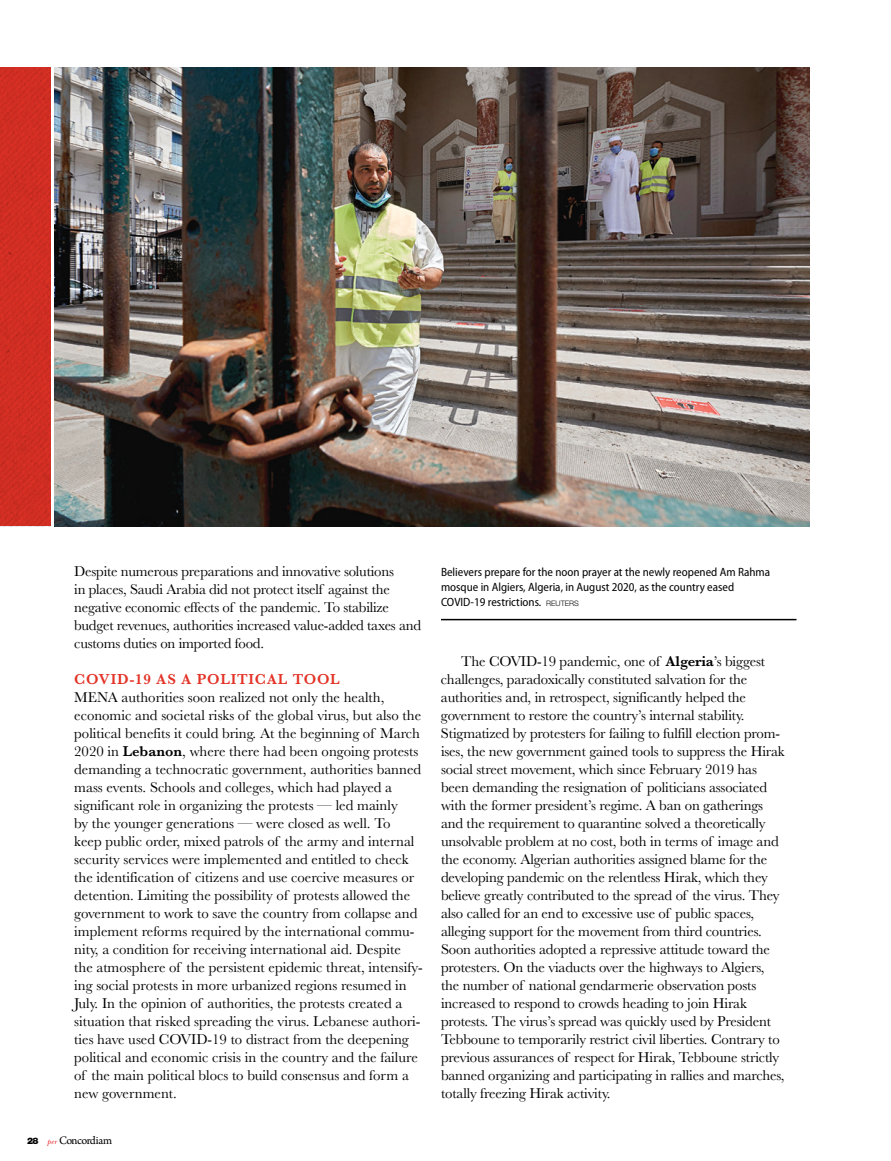
<style>
.page{position:relative;width:891px;height:1161px;background:#fff}
.page>*{position:absolute;margin:0;border:0;box-sizing:border-box;transform-origin:0 0}
.t1{font:600 15px "Baskerville";letter-spacing:.05em;color:#e33226}
.t2{font:14.85px/18px "Baskerville";letter-spacing:-.01em;color:#000}
.t3{font:semi-condensed 12px/15px "Myriad Pro";color:#000}
.t4{font:12px "Arno Pro";letter-spacing:-.05em;color:#000}
.s1{font-weight:600}
.s2{font-family:"Helvetica Neue LT Std";font-weight:900;font-size:9px}
.s3{font-family:"New Baskerville Std";font-style:italic;font-size:7.5px;color:#ed1d24}
.s4{font-family:"Helvetica Neue LT Std";font-weight:300;font-stretch:normal;font-size:7.5px}
</style>
<div class="page">
<img style="left:54px;top:67px;width:756px;height:459px">
<img style="left:0;top:68px;width:51px;height:458px">
<hr style="left:441px;top:619px;width:355px;height:1px;background:#000">
<p class="t2" style="left:74px;top:562px;width:348px">Despite numerous preparations and innovative solutions<br>in places, Saudi Arabia did not protect itself against the negative economic effects of the pandemic. To stabilize budget revenues, authorities increased value-added taxes and customs duties on imported food.</p>
<p class="t1" style="left:74px;top:669px;width:267px">COVID-19 AS A POLITICAL TOOL</p>
<p class="t2" style="left:74px;top:688px;width:350px">MENA authorities soon realized not only the health, economic and societal risks of the global virus, but also the political benefits it could bring. At the beginning of March 2020 in <span class="s1">Lebanon</span>, where there had been ongoing protests demanding a technocratic government, authorities banned mass events. Schools and colleges, which had played a significant role in organizing the protests — led mainly<br>by the younger generations — were closed as well. To<br>keep public order, mixed patrols of the army and internal security services were implemented and entitled to check the identification of citizens and use coercive measures or detention. Limiting the possibility of protests allowed the government to work to save the country from collapse and implement reforms required by the international commu&shy;nity, a condition for receiving international aid. Despite the atmosphere of the persistent epidemic threat, intensify&shy;ing social protests in more urbanized regions resumed in July. In the opinion of authorities, the protests created a situation that risked spreading the virus. Lebanese authori&shy;ties have used COVID-19 to distract from the deepening political and economic crisis in the country and the failure of the main political blocs to build consensus and form a new government.</p>
<p class="t4" style="left:27px;top:1134px;width:87px"><span class="s2">28</span> <span class="s3">per</span> Concordiam</p>
<p class="t3" style="left:441px;top:565px;width:331px">Believers prepare for the noon prayer at the newly reopened Am Rahma mosque in Algiers, Algeria, in August 2020, as the country eased<br>COVID-19 restrictions. <span class="s4">REUTERS</span></p>
<p class="t2" style="left:441px;top:652px;width:345px;text-indent:20px">The COVID-19 pandemic, one of <span class="s1">Algeria</span>’s biggest challenges, paradoxically constituted salvation for the authorities and, in retrospect, significantly helped the government to restore the country’s internal stability.<br>Stigmatized by protesters for failing to fulfill election prom&shy;ises, the new government gained tools to suppress the Hirak social street movement, which since February 2019 has been demanding the resignation of politicians associated with the former president’s regime. A ban on gatherings and the requirement to quarantine solved a theoretically unsolvable problem at no cost, both in terms of image and the economy. Algerian authorities assigned blame for the developing pandemic on the relentless Hirak, which they believe greatly contributed to the spread of the virus. They also called for an end to excessive use of public spaces, alleging support for the movement from third countries.<br>Soon authorities adopted a repressive attitude toward the protesters. On the viaducts over the highways to Algiers, the number of national gendarmerie observation posts increased to respond to crowds heading to join Hirak protests. The virus’s spread was quickly used by President Tebboune to temporarily restrict civil liberties. Contrary to previous assurances of respect for Hirak, Tebboune strictly banned organizing and participating in rallies and marches, totally freezing Hirak activity.</p>
</div>
